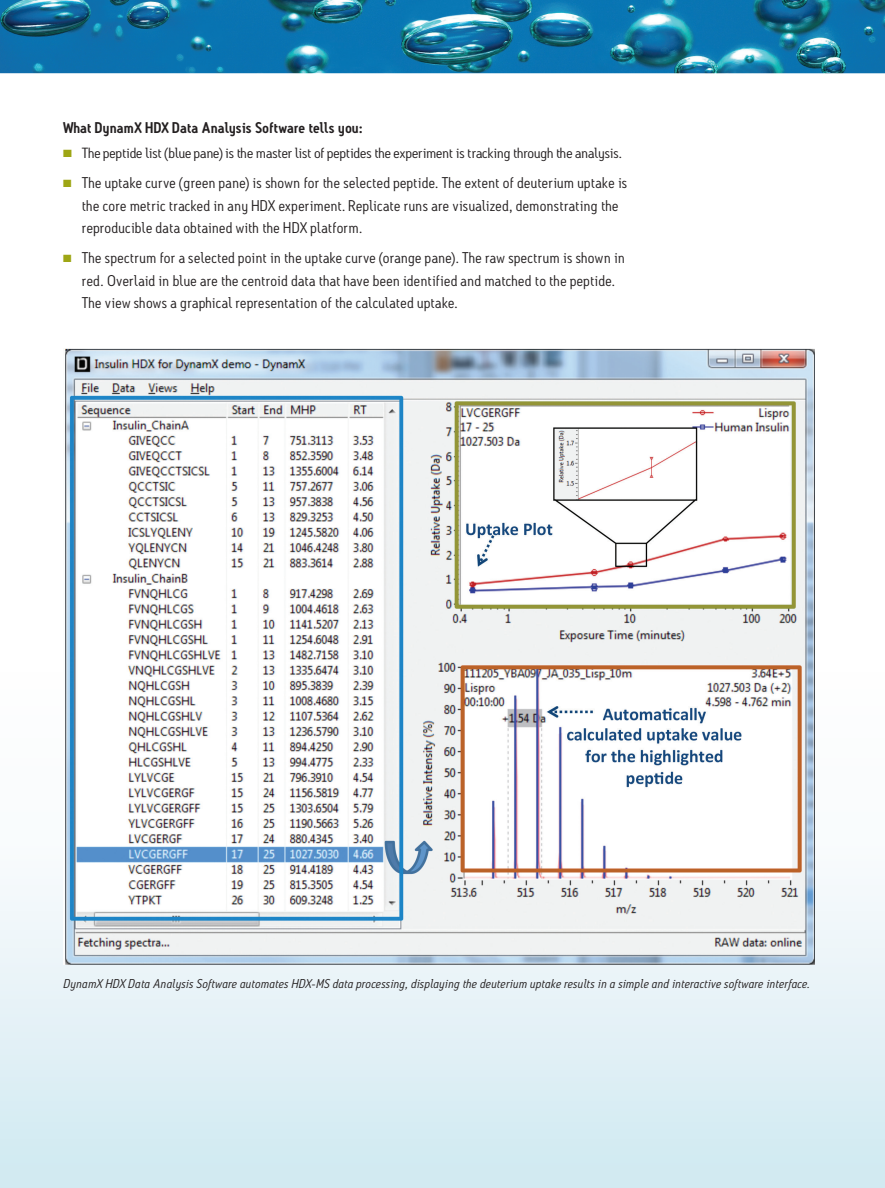
<style>
.page{position:relative;width:885px;height:1188px;background:#fff}
.page>*{position:absolute;margin:0;border:0;box-sizing:border-box;transform-origin:0 0}
.t1{font:15px/22.5px "Antitled OT";letter-spacing:.02em;color:#231f20;scale:1.05 1}
.t2{font:600 15px "Antitled OT";letter-spacing:.02em;color:#231f20}
.t3{font:14.25px "Antitled OT";color:#231f20;scale:1.1 1}
.t4{font:italic 12.3px "Antitled OT";letter-spacing:.015em;color:#231f20;scale:1.05 1}
.s1{color:#9ea615}
</style>
<div class="page">
<img style="left:0;top:0;width:884px;height:73px">
<div style="left:0;top:652px;width:884px;height:536px;background:linear-gradient(to bottom,#fffefd,#d4eaf2)"></div>
<img style="left:63px;top:348px;width:751px;height:616px">
<p class="t2" style="left:63px;top:118px;width:301px">What DynamX HDX Data Analysis Software tells you:</p>
<p class="t3" style="left:63px;top:145px;width:509px"><span class="s1">■</span> The peptide list (blue pane) is the master list of peptides the experiment is tracking through the analysis.</p>
<p class="t1" style="left:82px;top:172px;width:520px;text-indent:-19px"><span class="s1">■</span> The uptake curve (green pane) is shown for the selected peptide. The extent of deuterium uptake is the core metric tracked in any HDX experiment. Replicate runs are visualized, demonstrating the reproducible data obtained with the HDX platform.</p>
<p class="t1" style="left:82px;top:247px;width:518px;text-indent:-19px"><span class="s1">■</span> The spectrum for a selected point in the uptake curve (orange pane). The raw spectrum is shown in red. Overlaid in blue are the centroid data that have been identified and matched to the peptide.<br>The view shows a graphical representation of the calculated uptake.</p>
<p class="t4" style="left:64px;top:976px;width:711px">DynamX HDX Data Analysis Software automates HDX-MS data processing, displaying the deuterium uptake results in a simple and interactive software interface.</p>
</div>
